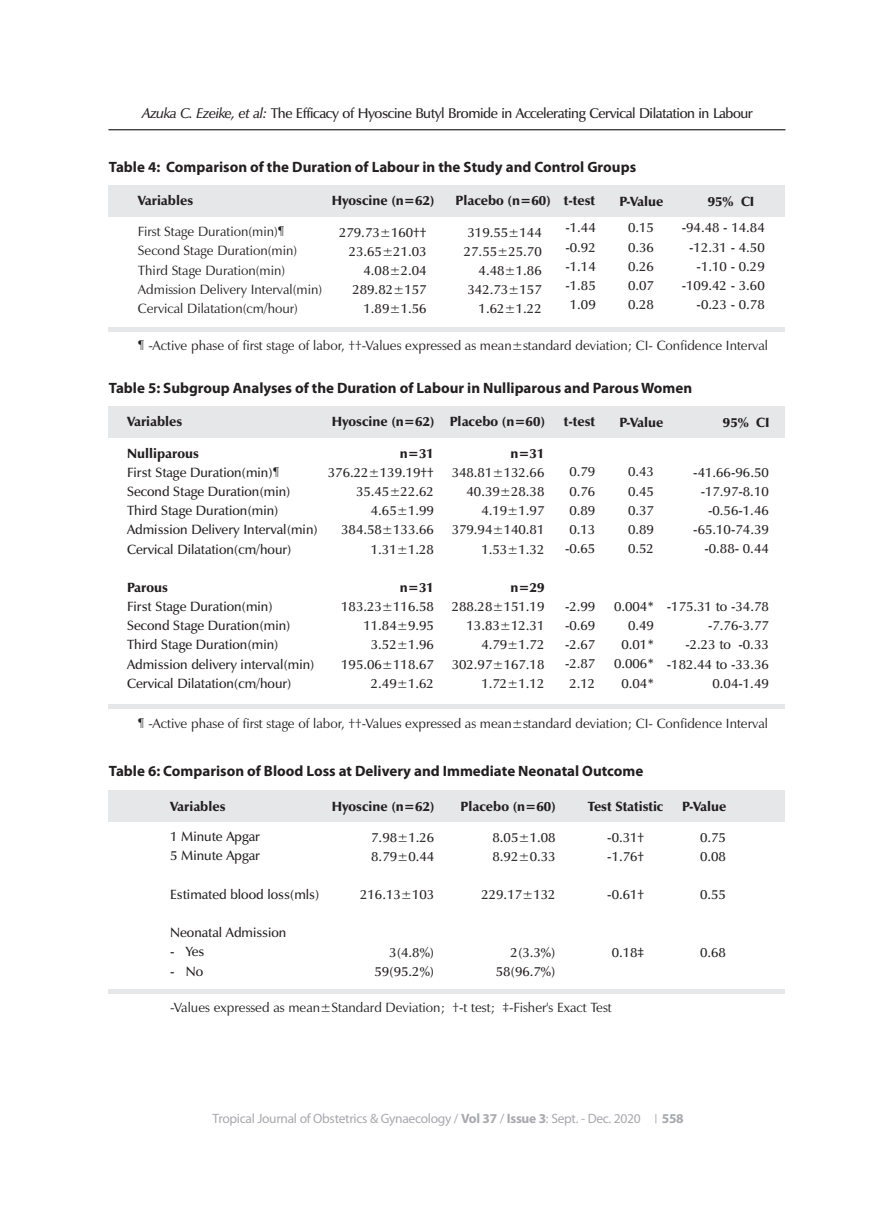
<style>
.page{position:relative;width:893px;height:1231px;background:#fff}
.page>*{position:absolute;margin:0;border:0;box-sizing:border-box;transform-origin:0 0}
.t1{font:700 15px "Myriad Pro";color:#231f20}
.t2{font:600 14.25px "Zapf Humanist 601 BT";letter-spacing:-.03em;color:#231f20}
.t3{font:600 13.5px/19.2px "Zapf Humanist 601 BT";color:#231f20;text-align:right}
.t4{font:13.5px/19.2px "Zapf Humanist 601 BT";color:#231f20}
.t5{font:900 13.5px "Zapf Humanist 601 BT";color:#231f20}
.t6{font:13.5px "Myriad Pro";letter-spacing:-.025em;color:#a8a9ad}
.t7{font:700 13.5px "Myriad Pro";color:#a8a9ad}
.s1{font-style:italic}
.s2{font-weight:700}
</style>
<div class="page">
<hr style="left:108px;top:129px;width:677px;height:1px;background:#231f20">
<div style="left:109px;top:185px;width:676px;height:32px;background:#e6e7e9"></div>
<hr style="left:109px;top:328px;width:676px;height:4px;background:#e6e7e9">
<div style="left:109px;top:406px;width:676px;height:32px;background:#e6e7e9"></div>
<div style="left:109px;top:704px;width:676px;height:5px;background:#e6e7e9"></div>
<div style="left:109px;top:790px;width:676px;height:32px;background:#e6e7e9"></div>
<hr style="left:109px;top:989px;width:676px;height:4px;background:#e6e7e9">
<p class="t2" style="left:142px;top:107px;width:612px"><span class="s1">Azuka C. Ezeike, et al:</span> The Efficacy of Hyoscine Butyl Bromide in Accelerating Cervical Dilatation in Labour</p>
<p class="t1" style="left:109px;top:161px;width:529px">Table 4: Comparison of the Duration of Labour in the Study and Control Groups</p>
<p class="t5" style="left:138px;top:195px;width:57px">Variables</p>
<p class="t5" style="left:332px;top:195px;width:104px">Hyoscine (n=62)</p>
<p class="t5" style="left:455px;top:195px;width:141px">Placebo (n=60) t-test</p>
<p class="t5" style="left:619px;top:196px;width:46px">P-Value</p>
<p class="t5" style="left:708px;top:196px;width:48px">95% CI</p>
<p class="t4" style="left:138px;top:223px;width:186px">First Stage Duration(min)¶<br>Second Stage Duration(min)<br>Third Stage Duration(min)<br>Admission Delivery Interval(min)<br>Cervical Dilatation(cm/hour)</p>
<p class="t3" style="left:339px;top:223px;width:89px">279.73±160††<br>23.65±21.03<br>4.08±2.04<br>289.82±157<br>1.89±1.56</p>
<p class="t3" style="left:464px;top:223px;width:79px">319.55±144<br>27.55±25.70<br>4.48±1.86<br>342.73±157<br>1.62±1.22</p>
<p class="t3" style="left:565px;top:219px;width:32px;text-align:center">-1.44 -0.92 -1.14 -1.85<br>1.09</p>
<p class="t3" style="left:628px;top:219px;width:27px;text-align:justify">0.15<br>0.36<br>0.26<br>0.07<br>0.28</p>
<p class="t3" style="left:682px;top:219px;width:84px">-94.48 - 14.84 -12.31 - 4.50 -1.10 - 0.29 -109.42 - 3.60 -0.23 - 0.78</p>
<p class="t4" style="left:138px;top:337px;width:632px">¶ -Active phase of first stage of labor, ††-Values expressed as mean±standard deviation; CI- Confidence Interval</p>
<p class="t1" style="left:109px;top:381px;width:585px">Table 5: Subgroup Analyses of the Duration of Labour in Nulliparous and Parous Women</p>
<p class="t5" style="left:127px;top:416px;width:57px">Variables</p>
<p class="t5" style="left:332px;top:416px;width:215px">Hyoscine (n=62) Placebo (n=60)</p>
<p class="t5" style="left:564px;top:416px;width:33px">t-test</p>
<p class="t5" style="left:619px;top:417px;width:46px">P-Value</p>
<p class="t5" style="left:723px;top:417px;width:48px">95% CI</p>
<p class="t5" style="left:127px;top:447px;width:73px">Nulliparous</p>
<p class="t3" style="left:127px;top:463px;width:192px;text-align:left">First Stage Duration(min)¶<br>Second Stage Duration(min)<br>Third Stage Duration(min)<br>Admission Delivery Interval(min)<br>Cervical Dilatation(cm/hour)</p>
<p class="t5" style="left:127px;top:581px;width:42px">Parous</p>
<p class="t3" style="left:127px;top:598px;width:189px;text-align:left">First Stage Duration(min)<br>Second Stage Duration(min)<br>Third Stage Duration(min)<br>Admission delivery interval(min)<br>Cervical Dilatation(cm/hour)</p>
<p class="t5" style="left:400px;top:447px;width:36px">n=31</p>
<p class="t3" style="left:328px;top:463px;width:108px">376.22±139.19††<br>35.45±22.62<br>4.65±1.99<br>384.58±133.66<br>1.31±1.28</p>
<p class="t5" style="left:400px;top:581px;width:36px">n=31</p>
<p class="t3" style="left:341px;top:598px;width:94px">183.23±116.58<br>11.84±9.95<br>3.52±1.96<br>195.06±118.67<br>2.49±1.62</p>
<p class="t5" style="left:510px;top:447px;width:36px">n=31</p>
<p class="t3" style="left:452px;top:463px;width:94px">348.81±132.66<br>40.39±28.38<br>4.19±1.97<br>379.94±140.81<br>1.53±1.32</p>
<p class="t5" style="left:510px;top:581px;width:36px">n=29</p>
<p class="t3" style="left:452px;top:598px;width:94px">288.28±151.19<br>13.83±12.31<br>4.79±1.72<br>302.97±167.18<br>1.72±1.12</p>
<p class="t3" style="left:565px;top:463px;width:32px;text-align:center">0.79<br>0.76<br>0.89<br>0.13 -0.65</p>
<p class="t3" style="left:565px;top:597px;width:32px;text-align:center">-2.99 -0.69 -2.67 -2.87<br>2.12</p>
<p class="t3" style="left:628px;top:463px;width:27px;text-align:justify">0.43<br>0.45<br>0.37<br>0.89<br>0.52</p>
<p class="t3" style="left:693px;top:463px;width:77px">-41.66-96.50 -17.97-8.10 -0.56-1.46 -65.10-74.39 -0.88- 0.44</p>
<p class="t3" style="left:614px;top:597px;width:42px">0.004*<br>0.49<br>0.01*<br>0.006*<br>0.04*</p>
<p class="t3" style="left:667px;top:598px;width:104px">-175.31 to -34.78 -7.76-3.77<br>-2.23 to -0.33 -182.44 to -33.36<br>0.04-1.49</p>
<p class="t4" style="left:138px;top:714px;width:632px">¶ -Active phase of first stage of labor, ††-Values expressed as mean±standard deviation; CI- Confidence Interval</p>
<p class="t1" style="left:109px;top:765px;width:536px">Table 6: Comparison of Blood Loss at Delivery and Immediate Neonatal Outcome</p>
<p class="t5" style="left:170px;top:800px;width:57px">Variables</p>
<p class="t5" style="left:332px;top:800px;width:104px">Hyoscine (n=62)</p>
<p class="t5" style="left:460px;top:800px;width:97px">Placebo (n=60)</p>
<p class="t5" style="left:588px;top:801px;width:77px">Test Statistic</p>
<p class="t5" style="left:682px;top:801px;width:46px">P-Value</p>
<p class="t3" style="left:170px;top:828px;width:91px;text-align:left">1 Minute Apgar<br>5 Minute Apgar</p>
<p class="t3" style="left:170px;top:885px;width:151px">Estimated blood loss(mls)</p>
<p class="t3" style="left:170px;top:924px;width:118px">Neonatal Admission</p>
<p class="t3" style="left:170px;top:943px;width:36px">- Yes</p>
<p class="t3" style="left:170px;top:962px;width:34px">- No</p>
<p class="t3" style="left:371px;top:828px;width:65px;text-align:left">7.98±1.26<br>8.79±0.44</p>
<p class="t3" style="left:360px;top:886px;width:76px">216.13±103</p>
<p class="t3" style="left:374px;top:943px;width:61px">3(4.8%)<br>59(95.2%)</p>
<p class="t3" style="left:492px;top:828px;width:65px;text-align:left">8.05±1.08<br>8.92±0.33</p>
<p class="t3" style="left:481px;top:886px;width:76px">229.17±132</p>
<p class="t3" style="left:496px;top:943px;width:61px">2(3.3%)<br>58(96.7%)</p>
<p class="t3" style="left:607px;top:828px;width:39px;text-align:left">-0.31† -1.76†</p>
<p class="t3" style="left:607px;top:886px;width:39px">-0.61†</p>
<p class="t3" style="left:612px;top:943px;width:34px">0.18‡</p>
<p class="t4" style="left:170px;top:998px;width:443px">-Values expressed as mean±Standard Deviation; †-t test; ‡-Fisher's Exact Test</p>
<p class="t3" style="left:700px;top:828px;width:27px;text-align:left">0.75<br>0.08</p>
<p class="t3" style="left:700px;top:886px;width:27px">0.55</p>
<p class="t3" style="left:700px;top:943px;width:27px">0.68</p>
<p class="t6" style="left:213px;top:1112px;width:430px">Tropical Journal of Obstetrics &amp; Gynaecology / <span class="s2">Vol 37</span> / <span class="s2">Issue 3</span>: Sept. - Dec. 2020</p>
<p class="t7" style="left:662px;top:1112px;width:23px">558</p>
</div>
